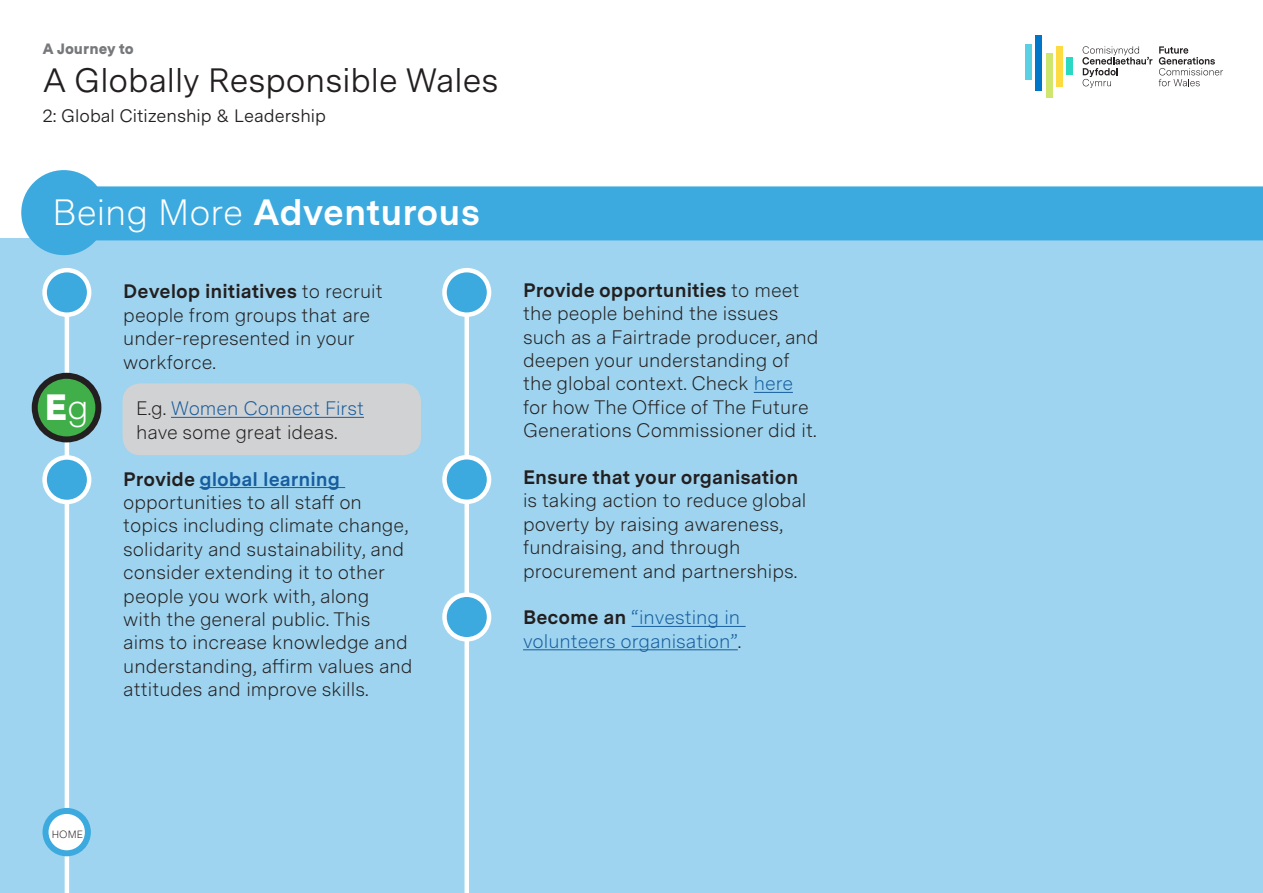
<style>
.page{position:relative;width:1263px;height:893px;background:#fff}
.page>*{position:absolute;margin:0;border:0;box-sizing:border-box;transform-origin:0 0}
.Text{font:700 36.6px "Messina Sans";color:#fff}
.Text-2{font:900 36.6px "Messina Sans";color:#fff}
.t1{font:33.75px "Messina Sans";color:#231f20}
.Text-3{font:300 19.5px/23.4px "Messina Sans";color:#231f20}
.Text-4{font:300 19.5px/23.4px "Messina Sans";color:#175d9e}
.t2{font:18px "Messina Sans";color:#231f20}
.t3{font:900 15px "Messina Sans";color:#76787b}
.Text-5{font:300 10.5px "Messina Sans";color:#231f20}
.s1{font-weight:300}
.s2{font-weight:700}
.s3{color:#175d9e}
.s4{font-weight:700;color:#175d9e}
.s5{font-weight:700;color:#231f20}
.s6{color:#231f20}
</style>
<div class="page">
<div style="left:0;top:238px;width:1263px;height:655px;background:#9ed4ef"></div>
<div style="left:123px;top:383px;width:298px;height:72px;background:#d1d2d4;border-radius:18px"></div>
<div style="left:21px;top:170px;width:85px;height:85px;background:#3daadf;border-radius:50%"></div>
<div style="left:1025px;top:44px;width:7px;height:35px;background:#59d0e4"></div>
<div style="left:1036px;top:35px;width:6px;height:55px;background:#0076c8"></div>
<div style="left:1046px;top:53px;width:6px;height:45px;background:#cee66e"></div>
<div style="left:1056px;top:46px;width:6px;height:40px;background:#ffdb42"></div>
<div style="left:1066px;top:57px;width:6px;height:18px;background:#2bd8c4"></div>
<svg style="left:1159px;top:46px;width:64px;height:40px"></svg>
<svg style="left:1082px;top:46px;width:70px;height:42px"></svg>
<div style="left:43px;top:186px;width:1220px;height:54px;background:#3daadf"></div>
<hr style="left:171px;top:417px;width:193px;height:1px;background:#175d9e">
<hr style="left:199px;top:487px;width:146px;height:1px;background:#175d9e">
<hr style="left:754px;top:392px;width:39px;height:1px;background:#175d9e">
<hr style="left:632px;top:626px;width:114px;height:1px;background:#175d9e">
<hr style="left:523px;top:649px;width:215px;height:1px;background:#175d9e">
<hr style="left:65px;top:292px;width:4px;height:601px;background:#fff">
<div style="left:464px;top:292px;width:5px;height:601px;background:#fff"></div>
<div style="left:45px;top:270px;width:44px;height:45px;background:#3daadf;border-radius:50%"></div>
<div style="left:42px;top:268px;width:49px;height:49px;border:4px solid #fff;border-radius:50%"></div>
<div style="left:444px;top:270px;width:45px;height:45px;background:#3daadf;border-radius:50%"></div>
<div style="left:442px;top:268px;width:49px;height:49px;border:4px solid #fff;border-radius:50%"></div>
<div style="left:45px;top:457px;width:44px;height:45px;background:#3daadf;border-radius:50%"></div>
<div style="left:42px;top:455px;width:49px;height:49px;border:4px solid #fff;border-radius:50%"></div>
<div style="left:444px;top:457px;width:45px;height:45px;background:#3daadf;border-radius:50%"></div>
<div style="left:442px;top:455px;width:49px;height:49px;border:4px solid #fff;border-radius:50%"></div>
<div style="left:444px;top:595px;width:45px;height:44px;background:#3daadf;border-radius:50%"></div>
<div style="left:442px;top:592px;width:49px;height:49px;border:4px solid #fff;border-radius:50%"></div>
<div style="left:35px;top:376px;width:63px;height:63px;background:#40ae49;border-radius:50%"></div>
<div style="left:32px;top:373px;width:69px;height:69px;border:6px solid #231f20;border-radius:50%"></div>
<div style="left:46px;top:811px;width:42px;height:42px;background:#fff;border-radius:50%"></div>
<div style="left:43px;top:808px;width:48px;height:48px;border:6px solid #3daadf;border-radius:50%"></div>
<p class="t3" style="left:42px;top:40px;width:93px">A Journey to</p>
<p class="t1" style="left:42px;top:60px;width:457px">A Globally Responsible Wales</p>
<p class="t2" style="left:42px;top:105px;width:285px">2: Global Citizenship &amp; Leadership</p>
<p class="Text" style="left:53px;top:190px;width:429px"><span class="s1">Being More</span> Adventurous</p>
<p class="Text-2" style="left:44px;top:385px;width:46px">E<span class="s1">g</span></p>
<p class="Text-3" style="left:123px;top:281px;width:261px"><span class="s2">Develop initiatives</span> to recruit people from groups that are under-represented in your workforce.</p>
<p class="Text-3" style="left:136px;top:398px;width:230px">E.g. <span class="s3">Women Connect First </span>have some great ideas.</p>
<p class="Text-3" style="left:123px;top:468px;width:291px"><span class="s2">Provide</span> <span class="s4">global learning </span>opportunities to all staff on topics including climate change, solidarity and sustainability, and consider extending it to other people you work with, along<br>with the general public. This aims to increase knowledge and understanding, affirm values and attitudes and improve skills.</p>
<p class="Text-3" style="left:523px;top:279px;width:297px"><span class="s2">Provide opportunities</span> to meet the people behind the issues such as a Fairtrade producer, and deepen your understanding of the global context. Check <span class="s3">here </span>for how The Office of The Future<br>Generations Commissioner did it.</p>
<p class="Text-3" style="left:523px;top:466px;width:285px"><span class="s2">Ensure that your organisation </span>is taking action to reduce global poverty by raising awareness, fundraising, and through procurement and partnerships.</p>
<p class="Text-4" style="left:523px;top:607px;width:220px"><span class="s5">Become an</span> “investing in volunteers organisation”<span class="s6">.</span></p>
<p class="Text-5" style="left:52px;top:828px;width:33px">HOME</p>
</div>
